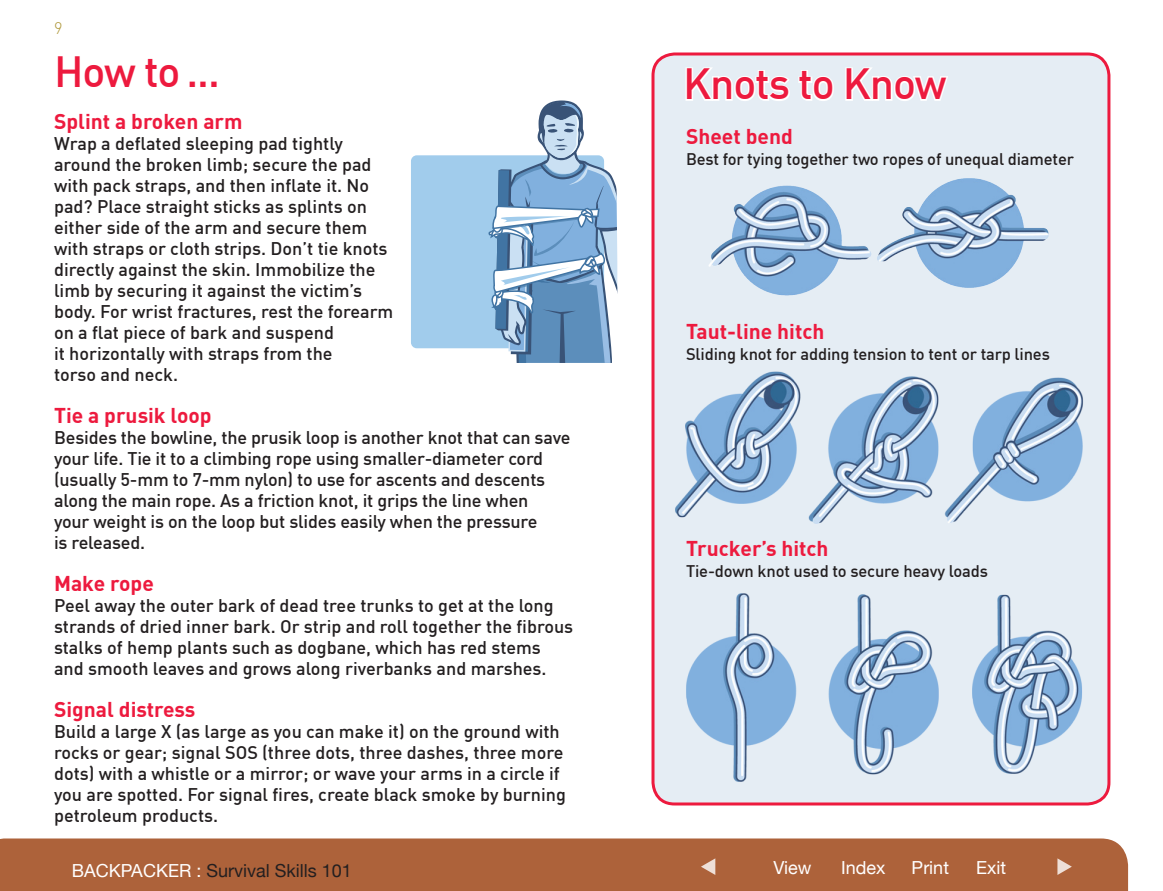
<style>
.page{position:relative;width:1163px;height:891px;background:#fff}
.page>*{position:absolute;margin:0;border:0;box-sizing:border-box;transform-origin:0 0}
.t1{font:500 42.75px "DIN";letter-spacing:-.025em;color:#ed1a3e}
.t2{font:700 21px "DIN";color:#ed1a3e}
.t3{font:500 18px/21px "DIN";color:#231f20}
.t4{font:18px "Helvetica Neue";color:#231f20}
.t5{font:18px "Helvetica Neue";color:#fff}
.t6{font:500 16.5px "DIN";letter-spacing:-.01em;color:#231f20}
.t7{font:300 16.5px "DIN";color:#ae9637}
.s1{color:#fff}
</style>
<div class="page">
<div style="left:652px;top:54px;width:456px;height:750px;background:#e5edf4;border-radius:22px"></div>
<svg style="left:685px;top:67px;width:149px;height:34px"></svg>
<svg style="left:845px;top:67px;width:103px;height:34px"></svg>
<div style="left:0;top:838px;width:1127px;height:53px;background:#ad623a"></div>
<svg style="left:1057px;top:858px;width:14px;height:17px"></svg>
<svg style="left:700px;top:858px;width:15px;height:17px"></svg>
<div style="left:411px;top:155px;width:193px;height:193px;background:#a1ccec;border-radius:6px"></div>
<svg style="left:487px;top:100px;width:130px;height:263px"></svg>
<img style="left:634px;top:154px;width:479px;height:689px">
<p class="t7" style="left:54px;top:17px;width:10px">9</p>
<p class="t1" style="left:54px;top:44px;width:167px">How to ...</p>
<p class="t2" style="left:54px;top:107px;width:190px">Splint a broken arm</p>
<p class="t3" style="left:54px;top:132px;width:341px">Wrap a deflated sleeping pad tightly around the broken limb; secure the pad with pack straps, and then inflate it. No pad? Place straight sticks as splints on either side of the arm and secure them with straps or cloth strips. Don’t tie knots directly against the skin. Immobilize the limb by securing it against the victim’s body. For wrist fractures, rest the forearm on a flat piece of bark and suspend<br>it horizontally with straps from the<br>torso and neck.</p>
<p class="t2" style="left:54px;top:401px;width:159px">Tie a prusik loop</p>
<p class="t3" style="left:54px;top:426px;width:518px">Besides the bowline, the prusik loop is another knot that can save your life. Tie it to a climbing rope using smaller-diameter cord (usually 5-mm to 7-mm nylon) to use for ascents and descents along the main rope. As a friction knot, it grips the line when<br>your weight is on the loop but slides easily when the pressure<br>is released.</p>
<p class="t2" style="left:54px;top:569px;width:101px">Make rope</p>
<p class="t3" style="left:54px;top:594px;width:520px">Peel away the outer bark of dead tree trunks to get at the long strands of dried inner bark. Or strip and roll together the fibrous stalks of hemp plants such as dogbane, which has red stems and smooth leaves and grows along riverbanks and marshes.</p>
<p class="t2" style="left:54px;top:695px;width:143px">Signal distress</p>
<p class="t3" style="left:54px;top:720px;width:513px">Build a large X (as large as you can make it) on the ground with rocks or gear; signal SOS (three dots, three dashes, three more dots) with a whistle or a mirror; or wave your arms in a circle if you are spotted. For signal fires, create black smoke by burning petroleum products.</p>
<p class="t1" style="left:682px;top:57px;width:265px">Knots to Know</p>
<p class="t2" style="left:686px;top:122px;width:108px">Sheet bend</p>
<p class="t6" style="left:686px;top:148px;width:389px">Best for tying together two ropes of unequal diameter</p>
<p class="t2" style="left:686px;top:317px;width:140px">Taut-line hitch</p>
<p class="t6" style="left:686px;top:343px;width:365px">Sliding knot for adding tension to tent or tarp lines</p>
<p class="t2" style="left:686px;top:535px;width:144px">Trucker’s hitch</p>
<p class="t6" style="left:686px;top:561px;width:303px">Tie-down knot used to secure heavy loads</p>
<p class="t4" style="left:72px;top:860px;width:281px"><span class="s1">BACKPACKER :</span> Survival Skills 101</p>
<p class="t5" style="left:773px;top:857px;width:39px">View</p>
<p class="t5" style="left:840px;top:857px;width:46px">Index</p>
<p class="t5" style="left:911px;top:857px;width:39px">Print</p>
<p class="t5" style="left:975px;top:857px;width:31px">Exit</p>
</div>
